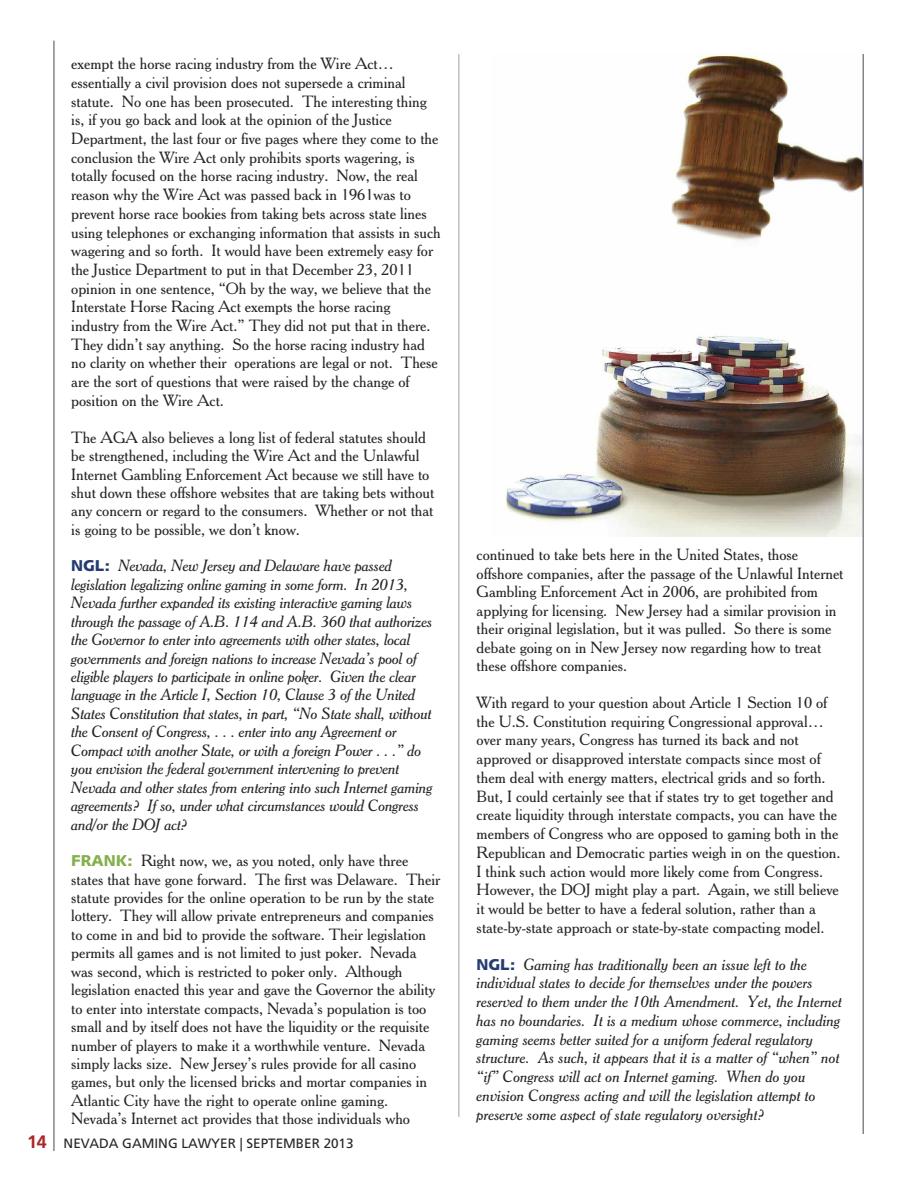
<style>
.page{position:relative;width:918px;height:1188px;background:#fff}
.page>*{position:absolute;margin:0;border:0;box-sizing:border-box;transform-origin:0 0}
.t1{font:15.75px/18.8px "Cheltenham BT";color:#272627}
.t2{font:italic 15.75px/18.5px "Cheltenham BT";letter-spacing:-.01em;color:#272627}
.t3{font:13.5px "Frutiger";color:#272627}
.s1{font-family:"Humanist 531 BT Black A";font-style:normal;color:#253b71}
.s2{font-family:"Humanist 531 BT Black A";color:#82b04a}
.s3{font-weight:700;font-size:18px;color:#ac262a}
</style>
<div class="page">
<hr style="left:458px;top:54px;width:1px;height:1063px;background:#9aa2a9">
<img style="left:505px;top:54px;width:357px;height:482px">
<hr style="left:53px;top:41px;width:2px;height:1110px;background:#82858b">
<hr style="left:862px;top:54px;width:2px;height:1080px;background:#82858b">
<p class="t1" style="left:71px;top:54px;width:371px">exempt the horse racing industry from the Wire Act… essentially a civil provision does not supersede a criminal statute. No one has been prosecuted. The interesting thing is, if you go back and look at the opinion of the Justice Department, the last four or five pages where they come to the conclusion the Wire Act only prohibits sports wagering, is totally focused on the horse racing industry. Now, the real reason why the Wire Act was passed back in 1961was to prevent horse race bookies from taking bets across state lines using telephones or exchanging information that assists in such wagering and so forth. It would have been extremely easy for the Justice Department to put in that December 23, 2011 opinion in one sentence, “Oh by the way, we believe that the Interstate Horse Racing Act exempts the horse racing industry from the Wire Act.” They did not put that in there.<br>They didn’t say anything. So the horse racing industry had no clarity on whether their operations are legal or not. These are the sort of questions that were raised by the change of position on the Wire Act.</p>
<p class="t1" style="left:71px;top:428px;width:365px">The AGA also believes a long list of federal statutes should be strengthened, including the Wire Act and the Unlawful Internet Gambling Enforcement Act because we still have to shut down these offshore websites that are taking bets without any concern or regard to the consumers. Whether or not that is going to be possible, we don’t know.</p>
<p class="t2" style="left:71px;top:557px;width:363px"><span class="s1">NGL:</span> Nevada, New Jersey and Delaware have passed legislation legalizing online gaming in some form. In 2013, Nevada further expanded its existing interactive gaming laws through the passage of A.B. 114 and A.B. 360 that authorizes the Governor to enter into agreements with other states, local governments and foreign nations to increase Nevada’s pool of eligible players to participate in online poker. Given the clear language in the Article I, Section 10, Clause 3 of the United States Constitution that states, in part, “No State shall, without the Consent of Congress, . . . enter into any Agreement or Compact with another State, or with a foreign Power . . .” do you envision the federal government intervening to prevent Nevada and other states from entering into such Internet gaming agreements? If so, under what circumstances would Congress and/or the DOJ act?</p>
<p class="t1" style="left:71px;top:851px;width:370px"><span class="s2">FRANK:</span> Right now, we, as you noted, only have three states that have gone forward. The first was Delaware. Their statute provides for the online operation to be run by the state lottery. They will allow private entrepreneurs and companies to come in and bid to provide the software. Their legislation permits all games and is not limited to just poker. Nevada was second, which is restricted to poker only. Although legislation enacted this year and gave the Governor the ability to enter into interstate compacts, Nevada’s population is too small and by itself does not have the liquidity or the requisite number of players to make it a worthwhile venture. Nevada simply lacks size. New Jersey’s rules provide for all casino games, but only the licensed bricks and mortar companies in Atlantic City have the right to operate online gaming.<br>Nevada’s Internet act provides that those individuals who</p>
<p class="t3" style="left:27px;top:1138px;width:328px"><span class="s3">14</span> NEVADA GAMING LAWYER | SEPTEMBER 2013</p>
<p class="t1" style="left:477px;top:546px;width:368px">continued to take bets here in the United States, those offshore companies, after the passage of the Unlawful Internet Gambling Enforcement Act in 2006, are prohibited from applying for licensing. New Jersey had a similar provision in their original legislation, but it was pulled. So there is some debate going on in New Jersey now regarding how to treat these offshore companies.</p>
<p class="t1" style="left:477px;top:693px;width:365px">With regard to your question about Article 1 Section 10 of the U.S. Constitution requiring Congressional approval… over many years, Congress has turned its back and not approved or disapproved interstate compacts since most of them deal with energy matters, electrical grids and so forth.<br>But, I could certainly see that if states try to get together and create liquidity through interstate compacts, you can have the members of Congress who are opposed to gaming both in the Republican and Democratic parties weigh in on the question.<br>I think such action would more likely come from Congress.<br>However, the DOJ might play a part. Again, we still believe it would be better to have a federal solution, rather than a state-by-state approach or state-by-state compacting model.</p>
<p class="t2" style="left:477px;top:955px;width:367px"><span class="s1">NGL:</span> Gaming has traditionally been an issue left to the individual states to decide for themselves under the powers reserved to them under the 10th Amendment. Yet, the Internet has no boundaries. It is a medium whose commerce, including gaming seems better suited for a uniform federal regulatory structure. As such, it appears that it is a matter of “when” not “if” Congress will act on Internet gaming. When do you envision Congress acting and will the legislation attempt to preserve some aspect of state regulatory oversight?</p>
</div>
